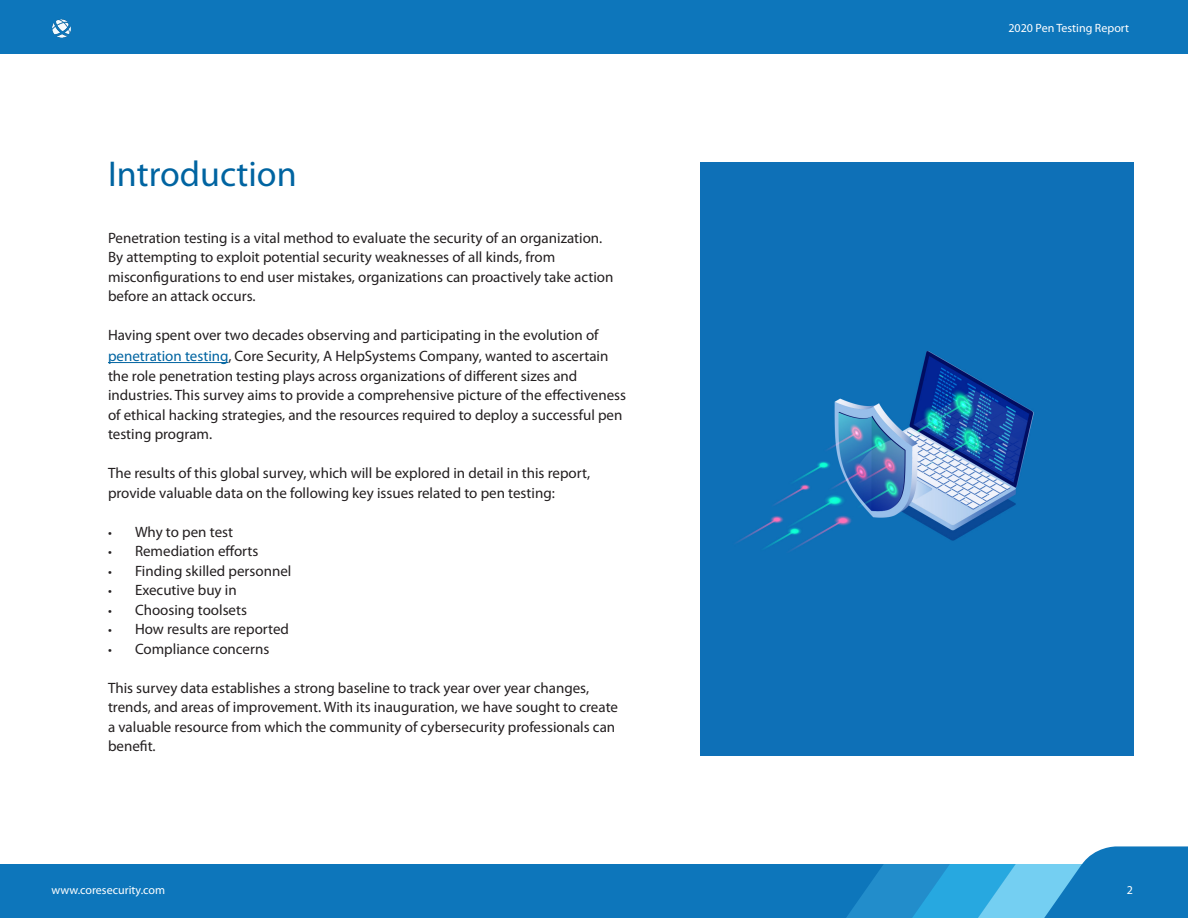
<style>
.page{position:relative;width:1188px;height:918px;background:#fff}
.page>*{position:absolute;margin:0;border:0;box-sizing:border-box;transform-origin:0 0}
.t1{font:36px "Myriad Pro";color:#0064a1}
.Title_-_Summary_Copy{font:15px/19.5px "Myriad Pro";color:#231f20}
.t2{font:12px "Myriad Pro";color:#fff}
.s1{color:#0064a1}
.s2{font-size:13.5px}
</style>
<div class="page">
<div style="left:0;top:864px;width:1188px;height:54px;background:#0d76bb"></div>
<div style="left:0;top:0;width:1188px;height:54px;background:#0d76bb"></div>
<svg style="left:846px;top:846px;width:342px;height:72px"></svg>
<img style="left:52px;top:19px;width:19px;height:18px">
<hr style="left:108px;top:362px;width:120px;height:1px;background:#0064a1">
<img style="left:700px;top:162px;width:434px;height:594px">
<p class="t1" style="left:108px;top:152px;width:190px">Introduction</p>
<p class="Title_-_Summary_Copy" style="left:108px;top:228px;width:507px">Penetration testing is a vital method to evaluate the security of an organization.<br>By attempting to exploit potential security weaknesses of all kinds, from misconfigurations to end user mistakes, organizations can proactively take action before an attack occurs.</p>
<p class="Title_-_Summary_Copy" style="left:108px;top:324px;width:502px;line-height:21px">Having spent over two decades observing and participating in the evolution of <span class="s1">penetration testing</span>, Core Security, A HelpSystems Company, wanted to ascertain</p>
<p class="Title_-_Summary_Copy" style="left:108px;top:366px;width:520px">the role penetration testing plays across organizations of different sizes and industries. This survey aims to provide a comprehensive picture of the effectiveness of ethical hacking strategies, and the resources required to deploy a successful pen testing program.</p>
<p class="Title_-_Summary_Copy" style="left:108px;top:463px;width:484px">The results of this global survey, which will be explored in detail in this report, provide valuable data on the following key issues related to pen testing:</p>
<p class="Title_-_Summary_Copy" style="left:108px;top:522px;width:127px"><span class="s2">•</span> Why to pen test</p>
<p class="Title_-_Summary_Copy" style="left:108px;top:541px;width:152px"><span class="s2">•</span> Remediation efforts</p>
<p class="Title_-_Summary_Copy" style="left:108px;top:561px;width:185px"><span class="s2">•</span> Finding skilled personnel</p>
<p class="Title_-_Summary_Copy" style="left:108px;top:580px;width:130px"><span class="s2">•</span> Executive buy in</p>
<p class="Title_-_Summary_Copy" style="left:108px;top:600px;width:141px"><span class="s2">•</span> Choosing toolsets</p>
<p class="Title_-_Summary_Copy" style="left:108px;top:619px;width:183px"><span class="s2">•</span> How results are reported</p>
<p class="Title_-_Summary_Copy" style="left:108px;top:639px;width:163px"><span class="s2">•</span> Compliance concerns</p>
<p class="Title_-_Summary_Copy" style="left:108px;top:678px;width:512px">This survey data establishes a strong baseline to track year over year changes, trends, and areas of improvement. With its inauguration, we have sought to create a valuable resource from which the community of cybersecurity professionals can benefit.</p>
<p class="t2" style="left:1008px;top:20px;width:122px">2020 Pen Testing Report</p>
<p class="t2" style="left:51px;top:883px;width:115px">www.coresecurity.com</p>
<p class="t2" style="left:1127px;top:883px;width:8px">2</p>
</div>
